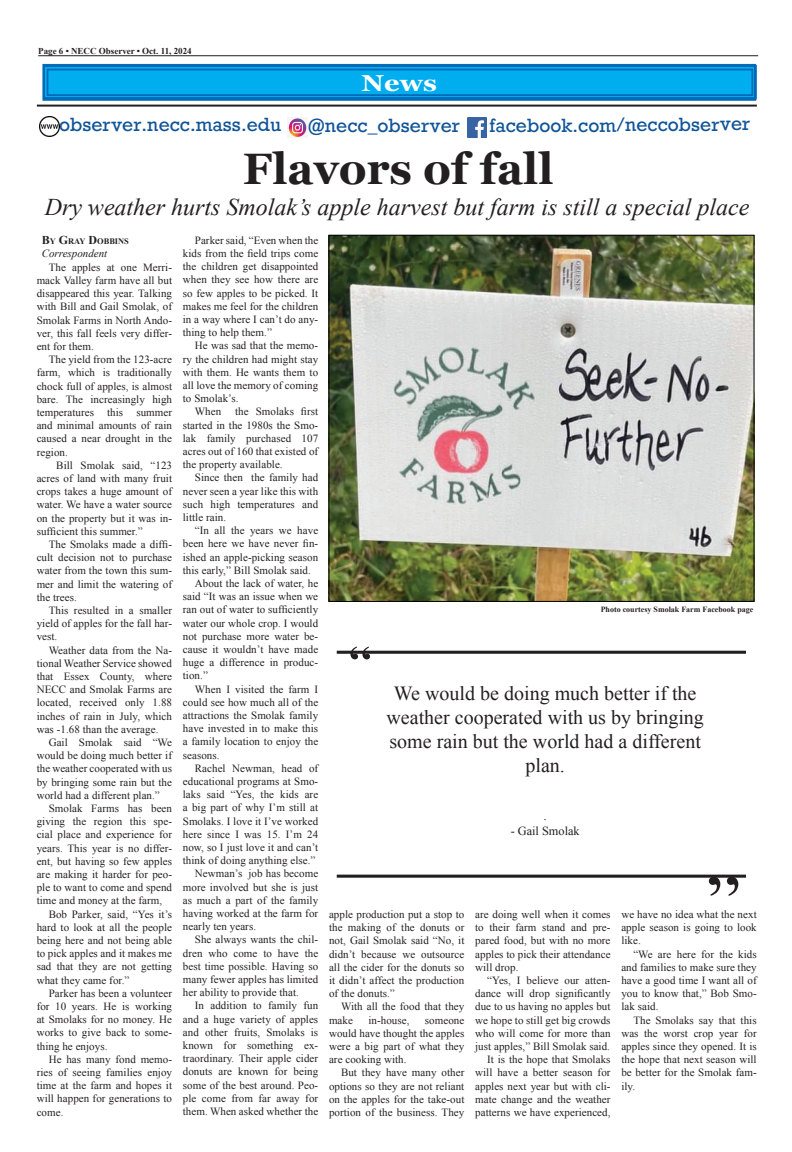
<style>
.page{position:relative;width:792px;height:1152px;background:#fff}
.page>*{position:absolute;margin:0;border:0;box-sizing:border-box;transform-origin:0 0}
.t1{font:77px "Times New Roman";color:#231f20}
.t2{font:51.2px "Times New Roman";color:#231f20}
.t3{font:700 44px "Georgia";color:#231f20}
.t4{font:italic 24px "Times New Roman";color:#231f20}
.t5{font:700 23px "Georgia";color:#fff;scale:1.18 1}
.t6{font:20px/24px "Times New Roman";color:#231f20;text-align:center}
.t7{font:18px "Rockwell";color:#105498}
.t8{font:13.3px "Times New Roman";color:#231f20}
.t9{font:12.3px "Times New Roman";color:#231f20}
.t10{font:11px/13.2px "Times New Roman";letter-spacing:.005em;color:#231f20;text-align:justify}
.t11{font:italic 11px "Times New Roman";color:#231f20}
.t12{font:700 9px "Times New Roman";color:#231f20}
.t13{font:700 8.4px "Times New Roman";color:#231f20}
.t14{font:700 8px "Times New Roman";color:#231f20}
.s1{font-size:12px}
</style>
<div class="page">
<hr style="left:38px;top:55px;width:720px;height:1px;background:#231f20">
<hr style="left:37px;top:105px;width:720px;height:2px;background:#231f20">
<div style="left:43px;top:64px;width:713px;height:37px;background:#3689c5"></div>
<svg style="left:42px;top:64px;width:715px;height:36px;background:#009fe2"></svg>
<div style="left:47px;top:69px;width:706px;height:27px;border:2px solid #016ab6"></div>
<img style="left:330px;top:237px;width:423px;height:363px">
<div style="left:328px;top:235px;width:427px;height:367px;border:1px solid #000"></div>
<hr style="left:337px;top:651px;width:409px;height:3px;background:#231f20">
<hr style="left:337px;top:875px;width:409px;height:3px;background:#231f20">
<img style="left:288px;top:118px;width:19px;height:19px">
<img style="left:39px;top:117px;width:20px;height:20px">
<img style="left:467px;top:118px;width:20px;height:20px">
<p class="t12" style="left:38px;top:45px;width:155px">Page 6 • NECC Observer • Oct. 11, 2024</p>
<p class="t5" style="left:362px;top:66px;width:65px">News</p>
<p class="t7" style="left:59px;top:114px;width:224px">observer.necc.mass.edu</p>
<p class="t7" style="left:308px;top:115px;width:154px">@necc_observer</p>
<p class="t7" style="left:489px;top:116px;width:262px;rotate:-1deg">facebook.com/neccobserver</p>
<p class="t3" style="left:243px;top:136px;width:312px">Flavors of fall</p>
<p class="t4" style="left:45px;top:190px;width:706px">Dry weather hurts Smolak’s apple harvest but farm is still a special place</p>
<p class="t13" style="left:42px;top:236px;width:89px"><span class="s1">B</span>Y <span class="s1">G</span>RAY <span class="s1">D</span>OBBINS</p>
<p class="t11" style="left:42px;top:246px;width:67px">Correspondent</p>
<p class="t10" style="left:37px;top:260px;width:137px;text-indent:12px">The apples at one Merri&shy;mack Valley farm have all but disappeared this year. Talking with Bill and Gail Smolak, of Smolak Farms in North Ando&shy;ver, this fall feels very differ&shy;ent for them.</p>
<p class="t10" style="left:37px;top:353px;width:137px;text-indent:12px">The yield from the 123-acre farm, which is traditionally chock full of apples, is almost bare. The increasingly high temperatures this summer and minimal amounts of rain caused a near drought in the region.</p>
<p class="t10" style="left:37px;top:458px;width:137px;text-indent:20px">Bill Smolak said, “123 acres of land with many fruit crops takes a huge amount of water. We have a water source on the property but it was in&shy;sufficient this summer.”</p>
<p class="t10" style="left:37px;top:538px;width:137px;text-indent:12px">The Smolaks made a diffi&shy;cult decision not to purchase water from the town this sum&shy;mer and limit the watering of the trees.</p>
<p class="t10" style="left:37px;top:604px;width:137px;text-indent:12px">This resulted in a smaller yield of apples for the fall har&shy;vest.</p>
<p class="t10" style="left:37px;top:643px;width:137px;text-indent:12px">Weather data from the Na&shy;tional Weather Service showed that Essex County, where NECC and Smolak Farms are located, received only 1.88 inches of rain in July, which was -1.68 than the average.</p>
<p class="t10" style="left:37px;top:736px;width:137px;text-indent:12px">Gail Smolak said “We would be doing much better if the weather cooperated with us by bringing some rain but the world had a different plan.”</p>
<p class="t10" style="left:37px;top:802px;width:137px;text-indent:12px">Smolak Farms has been giving the region this spe&shy;cial place and experience for years. This year is no differ&shy;ent, but having so few apples are making it harder for peo&shy;ple to want to come and spend time and money at the farm,</p>
<p class="t10" style="left:37px;top:907px;width:137px;text-indent:12px">Bob Parker, said, “Yes it’s hard to look at all the people being here and not being able to pick apples and it makes me sad that they are not getting what they came for.”</p>
<p class="t10" style="left:37px;top:986px;width:137px;text-indent:12px">Parker has been a volunteer for 10 years. He is working at Smolaks for no money. He works to give back to some&shy;thing he enjoys.</p>
<p class="t10" style="left:37px;top:1052px;width:137px;text-indent:12px">He has many fond memo&shy;ries of seeing families enjoy time at the farm and hopes it will happen for generations to come.</p>
<p class="t10" style="left:183px;top:233px;width:137px;text-indent:12px">Parker said, “Even when the kids from the field trips come the children get disappointed when they see how there are so few apples to be picked. It makes me feel for the children in a way where I can’t do any&shy;thing to help them.”</p>
<p class="t10" style="left:183px;top:339px;width:137px;text-indent:12px">He was sad that the memo&shy;ry the children had might stay with them. He wants them to all love the memory of coming to Smolak’s.</p>
<p class="t10" style="left:195px;top:405px;width:28px">When</p>
<p class="t10" style="left:183px;top:405px;width:137px;text-indent:52px">the Smolaks first started in the 1980s the Smo&shy;lak family purchased 107 acres out of 160 that existed of the property available.</p>
<p class="t10" style="left:183px;top:471px;width:137px;text-indent:12px">Since then the family had never seen a year like this with such high temperatures and little rain.</p>
<p class="t10" style="left:183px;top:524px;width:137px;text-indent:12px">“In all the years we have been here we have never fin&shy;ished an apple-picking season this early,” Bill Smolak said.</p>
<p class="t10" style="left:183px;top:577px;width:137px;text-indent:12px">About the lack of water, he said “It was an issue when we ran out of water to sufficiently water our whole crop. I would not purchase more water be&shy;cause it wouldn’t have made huge a difference in produc&shy;tion.”</p>
<p class="t10" style="left:183px;top:682px;width:137px;text-indent:12px">When I visited the farm I could see how much all of the attractions the Smolak family have invested in to make this a family location to enjoy the seasons.</p>
<p class="t10" style="left:183px;top:761px;width:137px;text-indent:12px">Rachel Newman, head of educational programs at Smo&shy;laks said “Yes, the kids are a big part of why I’m still at Smolaks. I love it I’ve worked here since I was 15. I’m 24 now, so I just love it and can’t think of doing anything else.”</p>
<p class="t10" style="left:183px;top:867px;width:137px;text-indent:12px">Newman’s job has become more involved but she is just as much a part of the family having worked at the farm for nearly ten years.</p>
<p class="t10" style="left:183px;top:933px;width:137px;text-indent:12px">She always wants the chil&shy;dren who come to have the best time possible. Having so many fewer apples has limited her ability to provide that.</p>
<p class="t10" style="left:183px;top:999px;width:137px;text-indent:12px">In addition to family fun and a huge variety of apples and other fruits, Smolaks is known for something ex&shy;traordinary. Their apple cider donuts are known for being some of the best around. Peo&shy;ple come from far away for them. When asked whether the</p>
<p class="t2" style="left:349px;top:630px;width:24px">“</p>
<p class="t14" style="left:601px;top:604px;width:154px">Photo courtesy Smolak Farm Facebook page</p>
<p class="t6" style="left:386px;top:681px;width:319px">We would be doing much better if the weather cooperated with us by bringing some rain but the world had a different plan.</p>
<p class="t8" style="left:544px;top:806px;width:5px">.</p>
<p class="t9" style="left:511px;top:822px;width:71px">- Gail Smolak</p>
<p class="t1" style="left:741px;top:921px;width:36px;rotate:-180deg">“</p>
<p class="t10" style="left:329px;top:908px;width:137px">apple production put a stop to the making of the donuts or not, Gail Smolak said “No, it didn’t because we outsource all the cider for the donuts so it didn’t affect the production of the donuts.”</p>
<p class="t10" style="left:329px;top:1000px;width:137px;text-indent:12px">With all the food that they make</p>
<p class="t10" style="left:368px;top:1013px;width:43px">in-house,</p>
<p class="t10" style="left:329px;top:1013px;width:137px;text-indent:96px">someone would have thought the apples were a big part of what they are cooking with.</p>
<p class="t10" style="left:329px;top:1066px;width:137px;text-indent:12px">But they have many other options so they are not reliant on the apples for the take-out portion of the business. They</p>
<p class="t10" style="left:475px;top:908px;width:137px">are doing well when it comes to their farm stand and pre&shy;pared food, but with no more apples to pick their attendance will drop.</p>
<p class="t10" style="left:475px;top:974px;width:137px;text-indent:12px">“Yes, I believe our atten&shy;dance will drop significantly due to us having no apples but we hope to still get big crowds who will come for more than just apples,” Bill Smolak said.</p>
<p class="t10" style="left:475px;top:1053px;width:137px;text-indent:12px">It is the hope that Smolaks will have a better season for apples next year but with cli&shy;mate change and the weather patterns we have experienced,</p>
<p class="t10" style="left:621px;top:908px;width:137px">we have no idea what the next apple season is going to look like.</p>
<p class="t10" style="left:621px;top:947px;width:137px;text-indent:12px">“We are here for the kids and families to make sure they have a good time I want all of you to know that,” Bob Smo&shy;lak said.</p>
<p class="t10" style="left:621px;top:1013px;width:137px;text-indent:12px">The Smolaks say that this was the worst crop year for apples since they opened. It is the hope that next season will be better for the Smolak fam&shy;ily.</p>
</div>
